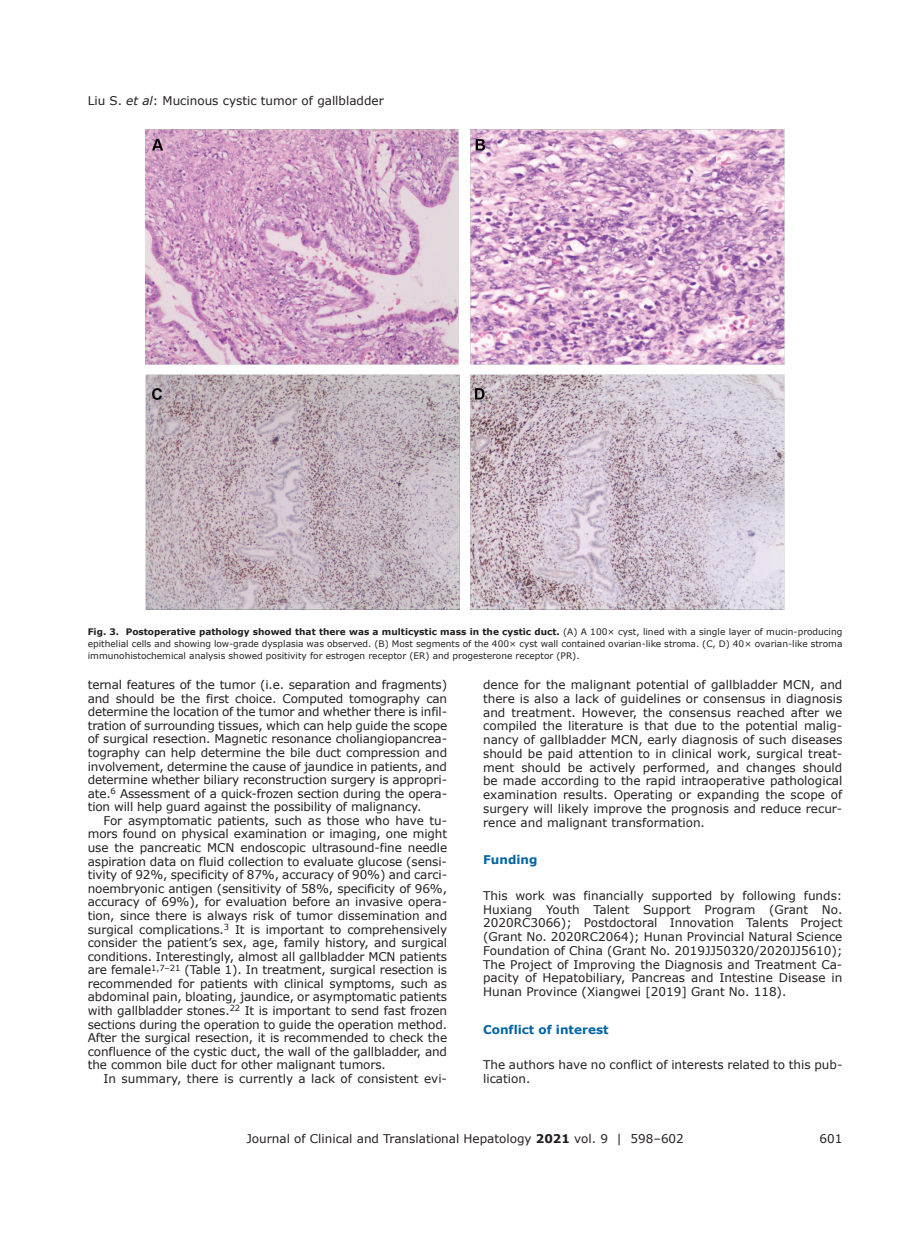
<style>
.page{position:relative;width:919px;height:1238px;background:#fff}
.page>*{position:absolute;margin:0;border:0;box-sizing:border-box;transform-origin:0 0}
.t1{font:12px/13.6px "Verdana";color:#231f20;text-align:justify}
.t2{font:700 12px "Verdana";color:#0065a4}
.t3{font:9px/12px "Verdana";color:#231f20;text-align:justify}
.s1{font-style:italic}
.s2{font-weight:700}
</style>
<div class="page">
<img style="left:146px;top:129px;width:638px;height:480px">
<p class="t1" style="left:88px;top:93px;width:297px">Liu S. <span class="s1">et al</span>: Mucinous cystic tumor of gallbladder</p>
<p class="t3" style="left:88px;top:625px;width:756px"><span class="s2">Fig. 3. Postoperative pathology showed that there was a multicystic mass in the cystic duct.</span> (A) A 100× cyst, lined with a single layer of mucin-producing epithelial cells and showing low-grade dysplasia was observed. (B) Most segments of the 400× cyst wall contained ovarian-like stroma. (C, D) 40× ovarian-like stroma immunohistochemical analysis showed positivity for estrogen receptor (ER) and progesterone receptor (PR).</p>
<p class="t1" style="left:88px;top:677px;width:361px">ternal features of the tumor (i.e. separation and fragments) and should be the first choice. Computed tomography can determine the location of the tumor and whether there is infil&shy;tration of surrounding tissues, which can help guide the scope of surgical resection. Magnetic resonance choliangiopancrea&shy;tography can help determine the bile duct compression and involvement, determine the cause of jaundice in patients, and determine whether biliary reconstruction surgery is appropri&shy;ate.<sup>6</sup> Assessment of a quick-frozen section during the opera&shy;tion will help guard against the possibility of malignancy.</p>
<p class="t1" style="left:88px;top:813px;width:361px;text-indent:16px">For asymptomatic patients, such as those who have tu&shy;mors found on physical examination or imaging, one might use the pancreatic MCN endoscopic ultrasound-fine needle aspiration data on fluid collection to evaluate glucose (sensi&shy;tivity of 92%, specificity of 87%, accuracy of 90%) and carci&shy;noembryonic antigen (sensitivity of 58%, specificity of 96%, accuracy of 69%), for evaluation before an invasive opera&shy;tion, since there is always risk of tumor dissemination and surgical complications.<sup>3</sup> It is important to comprehensively consider the patient’s sex, age, family history, and surgical conditions. Interestingly, almost all gallbladder MCN patients are female<sup>1,7–21</sup> (Table 1). In treatment, surgical resection is recommended for patients with clinical symptoms, such as abdominal pain, bloating, jaundice, or asymptomatic patients with gallbladder stones.<sup>22</sup> It is important to send fast frozen sections during the operation to guide the operation method.<br>After the surgical resection, it is recommended to check the confluence of the cystic duct, the wall of the gallbladder, and the common bile duct for other malignant tumors.</p>
<p class="t1" style="left:103px;top:1071px;width:345px">In summary, there is currently a lack of consistent evi-</p>
<p class="t1" style="left:483px;top:677px;width:361px">dence for the malignant potential of gallbladder MCN, and there is also a lack of guidelines or consensus in diagnosis and treatment. However, the consensus reached after we compiled the literature is that due to the potential malig&shy;nancy of gallbladder MCN, early diagnosis of such diseases should be paid attention to in clinical work, surgical treat&shy;ment should be actively performed, and changes should be made according to the rapid intraoperative pathological examination results. Operating or expanding the scope of surgery will likely improve the prognosis and reduce recur&shy;rence and malignant transformation.</p>
<p class="t2" style="left:483px;top:851px;width:56px">Funding</p>
<p class="t1" style="left:483px;top:888px;width:361px">This work was financially supported by following funds:<br>Huxiang Youth Talent Support Program (Grant No.<br>2020RC3066); Postdoctoral Innovation Talents Project (Grant No. 2020RC2064); Hunan Provincial Natural Science Foundation of China (Grant No. 2019JJ50320/2020JJ5610); The Project of Improving the Diagnosis and Treatment Ca&shy;pacity of Hepatobiliary, Pancreas and Intestine Disease in Hunan Province (Xiangwei [2019] Grant No. 118).</p>
<p class="t2" style="left:483px;top:1020px;width:127px">Conflict of interest</p>
<p class="t1" style="left:483px;top:1057px;width:361px">The authors have no conflict of interests related to this pub&shy;lication.</p>
<p class="t1" style="left:246px;top:1131px;width:439px">Journal of Clinical and Translational Hepatology <span class="s2">2021</span> vol. 9 | 598–602</p>
<p class="t1" style="left:819px;top:1131px;width:24px">601</p>
</div>
